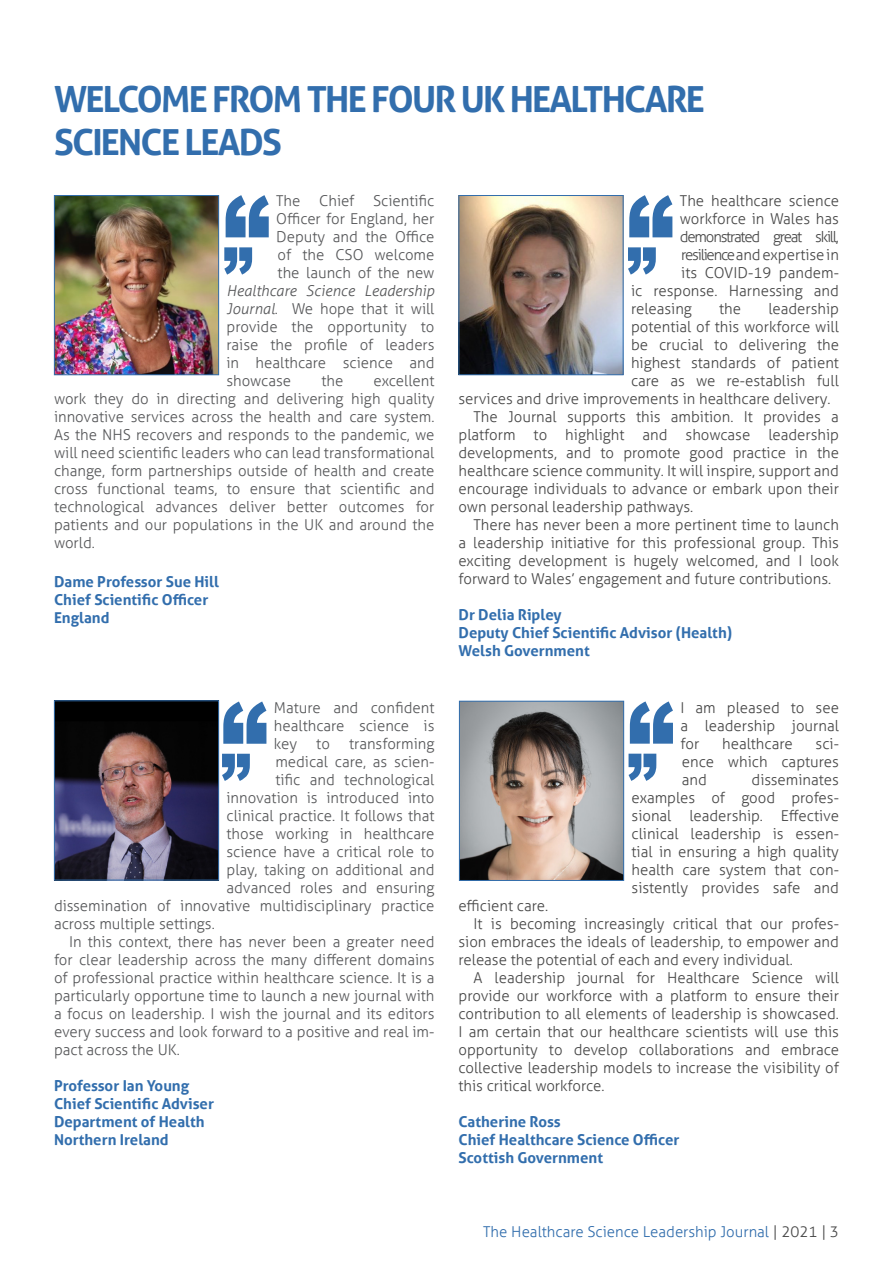
<style>
.page{position:relative;width:893px;height:1263px;background:#fff}
.page>*{position:absolute;margin:0;border:0;box-sizing:border-box;transform-origin:0 0}
.t1{font:700 36px/43.2px "Aller";letter-spacing:-.05em;color:#326ead}
.t2{font:300 15px/18px "Aller";color:#484848;text-align:justify}
.t3{font:300 15px/18px "Aller";color:#57585a;text-align:justify}
.t4{font:700 15px/18px "Aller";color:#326ead}
.t5{font:300 15px "Aller";color:#326ead}
.t6{font:italic 300 15px "Aller";color:#57585a}
.t7{font:300 15px "Aller";letter-spacing:-.08em;color:#484848}
.s1{font-style:italic}
.s2{color:#484848}
</style>
<div class="page">
<img style="left:460px;top:197px;width:161px;height:176px">
<div style="left:458px;top:195px;width:165px;height:180px;border:1px solid #326ead"></div>
<img style="left:461px;top:703px;width:161px;height:176px">
<div style="left:459px;top:701px;width:165px;height:180px;border:1px solid #326ead"></div>
<img style="left:56px;top:702px;width:161px;height:176px">
<div style="left:54px;top:700px;width:165px;height:180px;border:1px solid #326ead"></div>
<img style="left:56px;top:197px;width:161px;height:176px">
<div style="left:54px;top:195px;width:165px;height:180px;border:1px solid #326ead"></div>
<svg style="left:629px;top:195px;width:43px;height:42px"></svg>
<svg style="left:628px;top:247px;width:28px;height:28px"></svg>
<svg style="left:630px;top:701px;width:43px;height:43px"></svg>
<svg style="left:628px;top:754px;width:28px;height:27px"></svg>
<svg style="left:223px;top:701px;width:43px;height:43px"></svg>
<svg style="left:222px;top:754px;width:28px;height:27px"></svg>
<svg style="left:226px;top:195px;width:43px;height:42px"></svg>
<svg style="left:224px;top:247px;width:28px;height:28px"></svg>
<p class="t1" style="left:54px;top:77px;width:653px">WELCOME FROM THE FOUR UK HEALTHCARE<br>SCIENCE LEADS</p>
<p class="t3" style="left:276px;top:192px;width:160px">The Chief Scientific</p>
<p class="t3" style="left:276px;top:210px;width:160px">Officer for England, her</p>
<p class="t3" style="left:276px;top:228px;width:160px">Deputy and the Office</p>
<p class="t3" style="left:278px;top:246px;width:158px">of the CSO welcome</p>
<p class="t3" style="left:278px;top:264px;width:158px">the launch of the new</p>
<p class="t6" style="left:226px;top:282px;width:209px">Healthcare Science Leadership</p>
<p class="t3" style="left:226px;top:300px;width:209px"><span class="s1">Journal</span>. We hope that it will</p>
<p class="t3" style="left:226px;top:318px;width:209px">provide the opportunity to</p>
<p class="t3" style="left:226px;top:336px;width:209px">raise the profile of leaders</p>
<p class="t3" style="left:226px;top:354px;width:209px">in healthcare science and</p>
<p class="t3" style="left:226px;top:372px;width:66px">showcase</p>
<p class="t3" style="left:321px;top:372px;width:23px">the</p>
<p class="t3" style="left:54px;top:372px;width:382px;text-indent:320px">excellent work they do in directing and delivering high quality innovative services across the health and care system.<br>As the NHS recovers and responds to the pandemic, we will need scientific leaders who can lead transformational change, form partnerships outside of health and create cross functional teams, to ensure that scientific and technological advances deliver better outcomes for patients and our populations in the UK and around the world.</p>
<p class="t4" style="left:54px;top:572px;width:166px">Dame Professor Sue Hill</p>
<p class="t4" style="left:54px;top:590px;width:156px">Chief Scientific Officer</p>
<p class="t4" style="left:54px;top:608px;width:57px">England</p>
<p class="t3" style="left:274px;top:699px;width:162px">Mature and confident healthcare science is key</p>
<p class="t3" style="left:316px;top:735px;width:15px">to</p>
<p class="t3" style="left:349px;top:735px;width:87px">transforming</p>
<p class="t3" style="left:275px;top:753px;width:161px">medical care, as scien-</p>
<p class="t3" style="left:275px;top:771px;width:161px">tific and technological</p>
<p class="t3" style="left:226px;top:789px;width:209px">innovation is introduced into</p>
<p class="t3" style="left:226px;top:807px;width:209px">clinical practice. It follows that</p>
<p class="t3" style="left:226px;top:825px;width:209px">those working in healthcare</p>
<p class="t3" style="left:226px;top:843px;width:209px">science have a critical role to</p>
<p class="t3" style="left:226px;top:861px;width:209px">play, taking on additional and</p>
<p class="t3" style="left:226px;top:879px;width:209px">advanced roles and ensuring</p>
<p class="t3" style="left:54px;top:897px;width:382px">dissemination of innovative multidisciplinary practice</p>
<p class="t3" style="left:54px;top:915px;width:162px">across multiple settings.</p>
<p class="t3" style="left:54px;top:933px;width:382px;text-indent:15px">In this context, there has never been a greater need for clear leadership across the many different domains of professional practice within healthcare science. It is a particularly opportune time to launch a new journal with a focus on leadership. I wish the journal and its editors every success and look forward to a positive and real im&shy;pact across the UK.</p>
<p class="t4" style="left:54px;top:1076px;width:137px">Professor Ian Young</p>
<p class="t4" style="left:54px;top:1094px;width:162px">Chief Scientific Adviser<br>Department of Health</p>
<p class="t4" style="left:54px;top:1130px;width:116px">Northern Ireland</p>
<p class="t2" style="left:680px;top:192px;width:161px">The healthcare science</p>
<p class="t2" style="left:680px;top:210px;width:161px">workforce in Wales has</p>
<p class="t7" style="left:680px;top:228px;width:161px">demonstrated great skill,</p>
<p class="t2" style="left:681px;top:246px;width:159px">resilience and expertise in</p>
<p class="t2" style="left:681px;top:264px;width:159px">its COVID-19 pandem-</p>
<p class="t2" style="left:631px;top:282px;width:209px">ic response. Harnessing and</p>
<p class="t2" style="left:631px;top:300px;width:62px">releasing</p>
<p class="t2" style="left:719px;top:300px;width:23px">the</p>
<p class="t2" style="left:768px;top:300px;width:72px">leadership</p>
<p class="t2" style="left:631px;top:318px;width:209px">potential of this workforce will</p>
<p class="t2" style="left:631px;top:336px;width:209px">be crucial to delivering the</p>
<p class="t2" style="left:631px;top:354px;width:209px">highest standards of patient</p>
<p class="t2" style="left:631px;top:372px;width:209px">care as we re-establish full</p>
<p class="t2" style="left:458px;top:390px;width:374px">services and drive improvements in healthcare delivery.</p>
<p class="t2" style="left:458px;top:408px;width:382px;text-indent:15px">The Journal supports this ambition. It provides a platform to highlight and showcase leadership developments, and to promote good practice in the healthcare science community. It will inspire, support and encourage individuals to advance or embark upon their own personal leadership pathways.</p>
<p class="t2" style="left:458px;top:516px;width:382px;text-indent:15px">There has never been a more pertinent time to launch a leadership initiative for this professional group. This exciting development is hugely welcomed, and I look forward to Wales’ engagement and future contributions.</p>
<p class="t4" style="left:458px;top:606px;width:105px">Dr Delia Ripley</p>
<p class="t4" style="left:458px;top:624px;width:275px">Deputy Chief Scientific Advisor (Health)</p>
<p class="t4" style="left:458px;top:642px;width:133px">Welsh Government</p>
<p class="t2" style="left:680px;top:699px;width:160px">I am pleased to see a leadership journal for</p>
<p class="t2" style="left:722px;top:735px;width:72px">healthcare</p>
<p class="t2" style="left:682px;top:735px;width:159px;text-indent:134px">sci&shy;ence which captures and</p>
<p class="t2" style="left:632px;top:771px;width:209px;text-indent:120px">disseminates examples of good profes&shy;sional leadership. Effective clinical leadership is essen&shy;tial in ensuring a high quality health care system that con&shy;sistently provides safe and</p>
<p class="t2" style="left:458px;top:897px;width:91px">efficient care.</p>
<p class="t2" style="left:458px;top:915px;width:382px;text-indent:15px">It is becoming increasingly critical that our profes&shy;sion embraces the ideals of leadership, to empower and release the potential of each and every individual.</p>
<p class="t2" style="left:458px;top:969px;width:382px;text-indent:15px">A leadership journal for Healthcare Science will provide our workforce with a platform to ensure their contribution to all elements of leadership is showcased.<br>I am certain that our healthcare scientists will use this opportunity to develop collaborations and embrace collective leadership models to increase the visibility of this critical workforce.</p>
<p class="t4" style="left:458px;top:1113px;width:104px">Catherine Ross</p>
<p class="t4" style="left:458px;top:1131px;width:222px">Chief Healthcare Science Officer</p>
<p class="t4" style="left:458px;top:1149px;width:146px">Scottish Government</p>
<p class="t5" style="left:483px;top:1222px;width:357px">The Healthcare Science Leadership Journal <span class="s2">| 2021 | 3</span></p>
</div>
